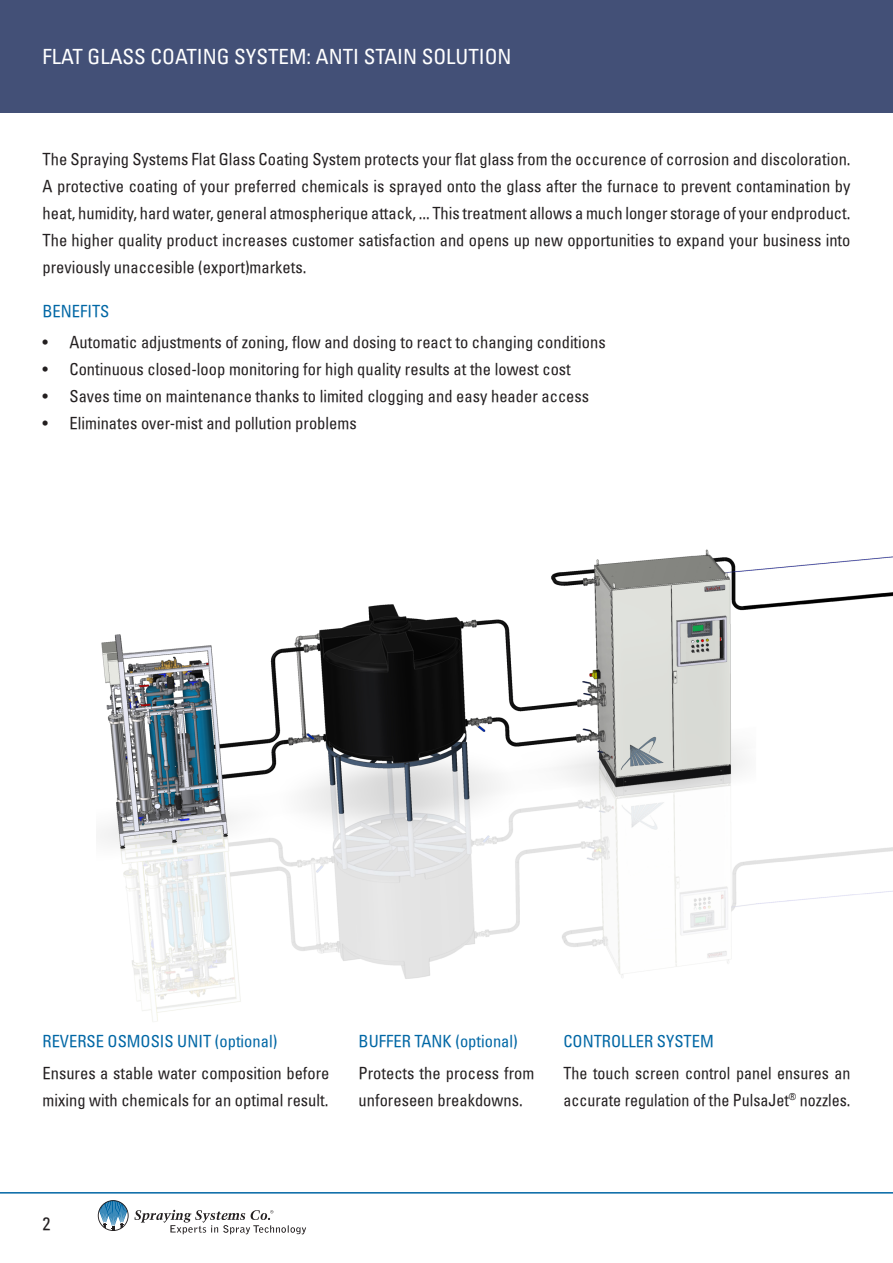
<style>
.page{position:relative;width:893px;height:1263px;background:#fff}
.page>*{position:absolute;margin:0;border:0;box-sizing:border-box;transform-origin:0 0}
.Header_Titel1_Right{font:condensed 21px "Univers LT";color:#fff}
.t1{font:condensed 18px "Univers";color:#231f20}
.Text_narrow{font:condensed 16.5px/27px "Univers";color:#231f20}
.Title_in_Text{font:condensed 16.5px "Univers";color:#0067a5}
.Title_in_Text-2{font:condensed 16.5px/27px "Univers";color:#231f20}
.Big_Title_in_Text{font:condensed 16.5px "Univers";color:#0067a5}
</style>
<div class="page">
<svg style="left:98px;top:1200px;width:208px;height:34px"></svg>
<hr style="left:0;top:1192px;width:893px;height:1px;background:#0065a4">
<div style="left:0;top:0;width:893px;height:112px;background:#435077"></div>
<img style="left:100px;top:549px;width:793px;height:473px">
<p class="Header_Titel1_Right" style="left:43px;top:43px;width:471px">FLAT GLASS COATING SYSTEM: ANTI STAIN SOLUTION</p>
<p class="Text_narrow" style="left:43px;top:146px;width:809px;text-align:justify">The Spraying Systems Flat Glass Coating System protects your flat glass from the occurence of corrosion and discoloration.<br>A protective coating of your preferred chemicals is sprayed onto the glass after the furnace to prevent contamination by heat, humidity, hard water, general atmospherique attack, ... This treatment allows a much longer storage of your endproduct.<br>The higher quality product increases customer satisfaction and opens up new opportunities to expand your business into previously unaccesible (export)markets.</p>
<p class="Big_Title_in_Text" style="left:43px;top:300px;width:68px">BENEFITS</p>
<p class="Text_narrow" style="left:43px;top:328px;width:565px">• Automatic adjustments of zoning, flow and dosing to react to changing conditions</p>
<p class="Text_narrow" style="left:43px;top:355px;width:530px">• Continuous closed-loop monitoring for high quality results at the lowest cost</p>
<p class="Text_narrow" style="left:43px;top:382px;width:548px">• Saves time on maintenance thanks to limited clogging and easy header access</p>
<p class="Text_narrow" style="left:43px;top:409px;width:316px">• Eliminates over-mist and pollution problems</p>
<p class="Title_in_Text" style="left:43px;top:1031px;width:236px">REVERSE OSMOSIS UNIT (optional)</p>
<p class="Text_narrow" style="left:43px;top:1059px;width:289px">Ensures a stable water composition before mixing with chemicals for an optimal result.</p>
<p class="Title_in_Text" style="left:359px;top:1031px;width:161px">BUFFER TANK (optional)</p>
<p class="Title_in_Text-2" style="left:359px;top:1059px;width:177px">Protects the process from unforeseen breakdowns.</p>
<p class="Title_in_Text" style="left:563px;top:1031px;width:152px">CONTROLLER SYSTEM</p>
<p class="Text_narrow" style="left:563px;top:1059px;width:289px">The touch screen control panel ensures an accurate regulation of the PulsaJet<sup>®</sup> nozzles.</p>
<p class="t1" style="left:43px;top:1212px;width:9px">2</p>
</div>
